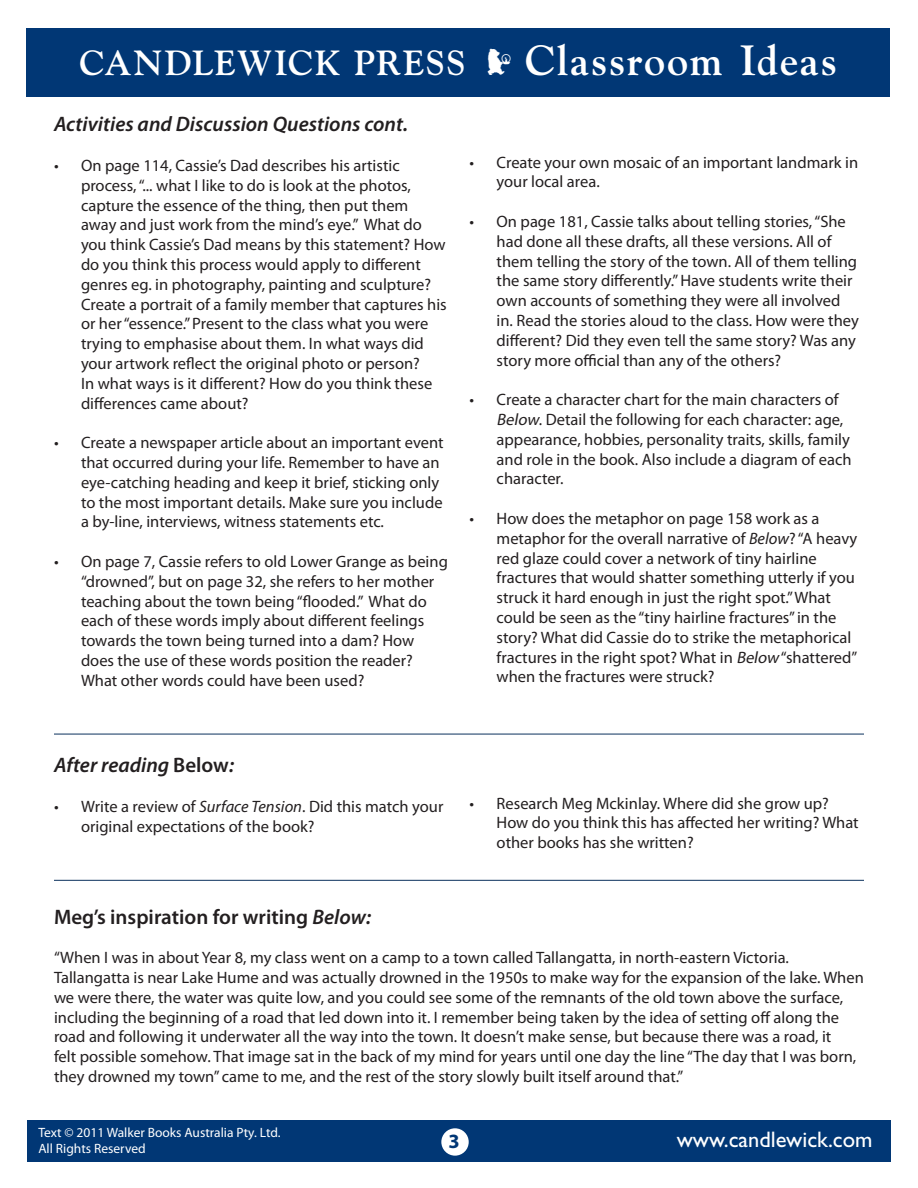
<style>
.page{position:relative;width:918px;height:1188px;background:#fff}
.page>*{position:absolute;margin:0;border:0;box-sizing:border-box;transform-origin:0 0}
.t1{font:700 34.8px "Goudy";letter-spacing:.035em;color:#fff}
.t2{font:22.5px "Gill Sans";color:#fff}
.t3{font:italic 600 21px "Myriad Pro";color:#231f20}
.t4{font:600 21px "Myriad Pro";color:#231f20}
.t5{font:700 20.25px "Myriad Pro";color:#013775}
.t6{font:16.5px/19.8px "Myriad Pro";color:#231f20}
.t7{font:13.5px "Myriad Pro";color:#fff}
.s1{font-family:"Walker Logos"}
.s2{font-size:42.15px}
.s3{font-style:italic}
.s4{font-style:normal}
</style>
<div class="page">
<div style="left:27px;top:1120px;width:864px;height:42px;background:#013775"></div>
<div style="left:441px;top:1128px;width:28px;height:28px;background:#fff;border-radius:50%"></div>
<div style="left:26px;top:28px;width:864px;height:69px;background:#013775"></div>
<hr style="left:54px;top:734px;width:810px;height:1px;background:#0b305d">
<hr style="left:54px;top:880px;width:810px;height:1px;background:#0b305d">
<p class="t1" style="left:80px;top:43px;width:759px">CANDLEWICK PRESS <span class="s1">E</span> <span class="s2">Classroom Ideas</span></p>
<p class="t3" style="left:54px;top:111px;width:356px">Activities and Discussion Questions cont.</p>
<p class="t6" style="left:81px;top:155px;width:366px;text-indent:-27px">• On page 114, Cassie’s Dad describes his artistic process, “... what I like to do is look at the photos, capture the essence of the thing, then put them away and just work from the mind’s eye.” What do you think Cassie’s Dad means by this statement? How do you think this process would apply to different genres eg. in photography, painting and sculpture?</p>
<p class="t6" style="left:81px;top:294px;width:367px">Create a portrait of a family member that captures his or her “essence.” Present to the class what you were trying to emphasise about them. In what ways did your artwork reflect the original photo or person?<br>In what ways is it different? How do you think these differences came about?</p>
<p class="t6" style="left:81px;top:433px;width:364px;text-indent:-27px">• Create a newspaper article about an important event that occurred during your life. Remember to have an eye-catching heading and keep it brief, sticking only to the most important details. Make sure you include a by-line, interviews, witness statements etc.</p>
<p class="t6" style="left:81px;top:551px;width:368px;text-indent:-27px">• On page 7, Cassie refers to old Lower Grange as being “drowned”, but on page 32, she refers to her mother teaching about the town being “flooded.” What do each of these words imply about different feelings towards the town being turned into a dam? How does the use of these words position the reader?<br>What other words could have been used?</p>
<p class="t6" style="left:497px;top:152px;width:363px;text-indent:-27px">• Create your own mosaic of an important landmark in your local area.</p>
<p class="t6" style="left:497px;top:211px;width:364px;text-indent:-27px">• On page 181, Cassie talks about telling stories, “She had done all these drafts, all these versions. All of them telling the story of the town. All of them telling the same story differently.” Have students write their own accounts of something they were all involved in. Read the stories aloud to the class. How were they different? Did they even tell the same story? Was any story more official than any of the others?</p>
<p class="t6" style="left:497px;top:390px;width:357px;text-indent:-27px">• Create a character chart for the main characters of <span class="s3">Below</span>. Detail the following for each character: age, appearance, hobbies, personality traits, skills, family and role in the book. Also include a diagram of each character.</p>
<p class="t6" style="left:497px;top:508px;width:362px;text-indent:-27px">• How does the metaphor on page 158 work as a metaphor for the overall narrative of <span class="s3">Below</span>? “A heavy red glaze could cover a network of tiny hairline fractures that would shatter something utterly if you struck it hard enough in just the right spot.” What could be seen as the “tiny hairline fractures” in the story? What did Cassie do to strike the metaphorical fractures in the right spot? What in <span class="s3">Below</span> “shattered” when the fractures were struck?</p>
<p class="t3" style="left:54px;top:752px;width:182px">After reading <span class="s4">Below</span>:</p>
<p class="t6" style="left:81px;top:796px;width:364px;text-indent:-27px">• Write a review of <span class="s3">Surface Tension</span>. Did this match your original expectations of the book?</p>
<p class="t6" style="left:497px;top:793px;width:364px;text-indent:-27px">• Research Meg Mckinlay. Where did she grow up?<br>How do you think this has affected her writing? What other books has she written?</p>
<p class="t4" style="left:54px;top:903px;width:319px">Meg’s inspiration for writing <span class="s3">Below:</span></p>
<p class="t6" style="left:54px;top:948px;width:811px">“When I was in about Year 8, my class went on a camp to a town called Tallangatta, in north-eastern Victoria.<br>Tallangatta is near Lake Hume and was actually drowned in the 1950s to make way for the expansion of the lake. When we were there, the water was quite low, and you could see some of the remnants of the old town above the surface, including the beginning of a road that led down into it. I remember being taken by the idea of setting off along the road and following it underwater all the way into the town. It doesn’t make sense, but because there was a road, it<br>felt possible somehow. That image sat in the back of my mind for years until one day the line “The day that I was born, they drowned my town” came to me, and the rest of the story slowly built itself around that.”</p>
<p class="t7" style="left:38px;top:1124px;width:244px">Text © 2011 Walker Books Australia Pty. Ltd.</p>
<p class="t7" style="left:38px;top:1141px;width:109px">All Rights Reserved</p>
<p class="t5" style="left:448px;top:1128px;width:13px">3</p>
<p class="t2" style="left:677px;top:1127px;width:197px">www.candlewick.com</p>
</div>
